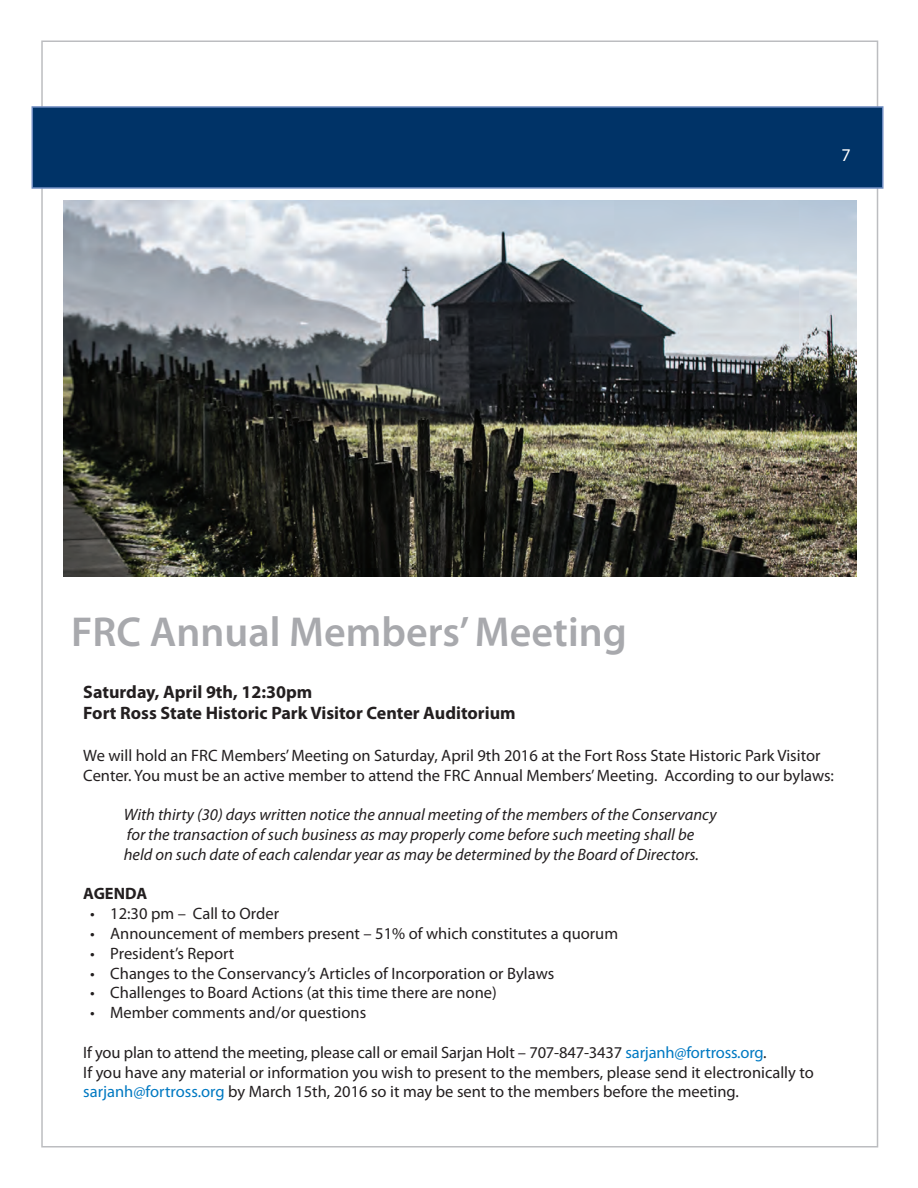
<style>
.page{position:relative;width:918px;height:1188px;background:#fff}
.page>*{position:absolute;margin:0;border:0;box-sizing:border-box;transform-origin:0 0}
.t1{font:600 42px "Myriad Pro";color:#a8a9ad}
.t2{font:700 18px/21.6px "Myriad Pro";color:#231f20}
.t3{font:18px "Myriad Pro";color:#fff}
.t4{font:16.5px/19.8px "Myriad Pro";color:#231f20}
.t5{font:italic 16.5px/19.8px "Myriad Pro";color:#231f20}
.t6{font:700 16.5px "Myriad Pro";color:#231f20}
.s1{color:#0079c2}
</style>
<div class="page">
<div style="left:32px;top:106px;width:852px;height:83px;background:#003367;border:2px solid #6f8cc1"></div>
<img style="left:63px;top:201px;width:793px;height:376px">
<svg style="left:404px;top:505px;width:17px;height:10px"></svg>
<svg style="left:450px;top:505px;width:16px;height:10px"></svg>
<svg style="left:489px;top:505px;width:16px;height:10px"></svg>
<p class="t3" style="left:842px;top:144px;width:11px">7</p>
<h1 class="t1" style="left:71px;top:605px;width:557px">FRC Annual Members’ Meeting</h1>
<p class="t2" style="left:83px;top:680px;width:434px">Saturday, April 9th, 12:30pm<br>Fort Ross State Historic Park Visitor Center Auditorium</p>
<p class="t4" style="left:83px;top:745px;width:752px">We will hold an FRC Members’ Meeting on Saturday, April 9th 2016 at the Fort Ross State Historic Park Visitor<br>Center. You must be an active member to attend the FRC Annual Members’ Meeting. According to our bylaws:</p>
<p class="t5" style="left:124px;top:804px;width:594px">With thirty (30) days written notice the annual meeting of the members of the Conservancy for the transaction of such business as may properly come before such meeting shall be held on such date of each calendar year as may be determined by the Board of Directors.</p>
<p class="t6" style="left:83px;top:883px;width:65px">AGENDA</p>
<p class="t4" style="left:90px;top:903px;width:191px">• 12:30 pm – Call to Order</p>
<p class="t4" style="left:90px;top:923px;width:530px">• Announcement of members present – 51% of which constitutes a quorum</p>
<p class="t4" style="left:90px;top:943px;width:146px">• President’s Report</p>
<p class="t4" style="left:90px;top:963px;width:466px">• Changes to the Conservancy’s Articles of Incorporation or Bylaws</p>
<p class="t4" style="left:90px;top:983px;width:408px">• Challenges to Board Actions (at this time there are none)</p>
<p class="t4" style="left:90px;top:1002px;width:278px">• Member comments and/or questions</p>
<p class="t4" style="left:83px;top:1042px;width:732px">If you plan to attend the meeting, please call or email Sarjan Holt – 707-847-3437 <span class="s1">sarjanh@fortross.org</span>.<br>If you have any material or information you wish to present to the members, please send it electronically to <span class="s1">sarjanh@fortross.org</span> by March 15th, 2016 so it may be sent to the members before the meeting.</p>
</div>
